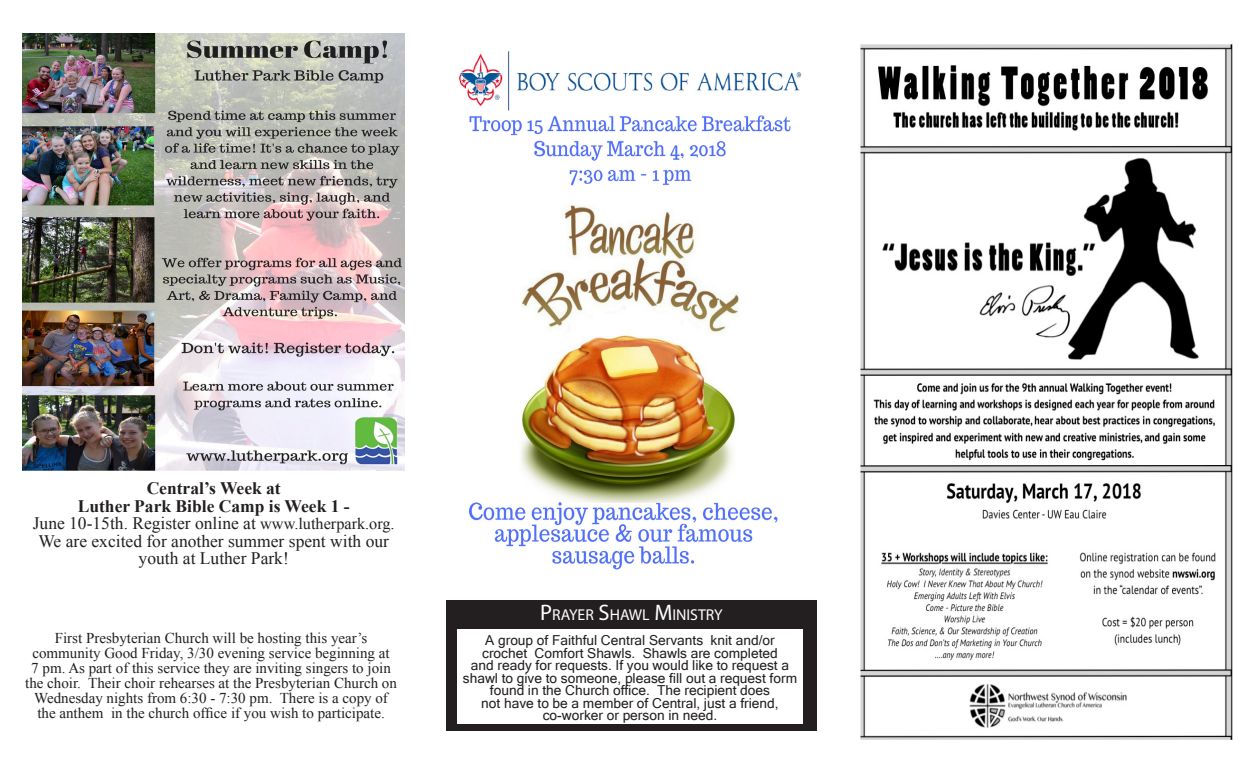
<style>
.page{position:relative;width:1260px;height:765px;background:#fff}
.page>*{position:absolute;margin:0;border:0;box-sizing:border-box;transform-origin:0 0}
.t1{font:17.5px/17.5px "Times New Roman";color:#231f20;text-align:center}
.t2{font:700 17.5px "Times New Roman";color:#231f20}
.t3{font:15.75px "Myriad Pro";color:#fff}
.t4{font:15px/15px "Times New Roman";color:#231f20;text-align:center}
.t5{font:13.75px/12.5px "Microsoft Sans Serif";color:#231f20;text-align:center}
.s1{font-size:16.25px}
.s2{font-size:22.5px}
</style>
<div class="page">
<div style="left:446px;top:600px;width:371px;height:131px;background:#231f20"></div>
<div style="left:457px;top:629px;width:346px;height:95px;background:#fff"></div>
<img style="left:459px;top:51px;width:343px;height:519px">
<img style="left:23px;top:34px;width:381px;height:437px">
<img style="left:860px;top:44px;width:373px;height:696px">
<p class="t2" style="left:147px;top:476px;width:136px">Central’s Week at</p>
<p class="t2" style="left:78px;top:494px;width:274px">Luther Park Bible Camp is Week 1 -</p>
<p class="t1" style="left:33px;top:514px;width:363px">June 10-15th. Register online at <span class="s1">www.lutherpark.org.<br></span>We are excited for another summer spent with our youth at Luther Park!</p>
<p class="t4" style="left:55px;top:630px;width:314px">First Presbyterian Church will be hosting this year’s</p>
<p class="t4" style="left:25px;top:645px;width:373px">community Good Friday, 3/30 evening service beginning at<br>7 pm. As part of this service they are inviting singers to join the choir. Their choir rehearses at the Presbyterian Church on Wednesday nights from 6:30 - 7:30 pm. There is a copy of the anthem in the church office if you wish to participate.</p>
<p class="t3" style="left:540px;top:605px;width:184px"><span class="s2">P</span>RAYER <span class="s2">S</span>HAWL <span class="s2">M</span>INISTRY</p>
<p class="t5" style="left:485px;top:634px;width:291px">A group of Faithful Central Servants knit and/or</p>
<p class="t5" style="left:482px;top:646px;width:297px">crochet Comfort Shawls. Shawls are completed</p>
<p class="t5" style="left:463px;top:659px;width:336px">and ready for requests. If you would like to request a shawl to give to someone, please fill out a request form found in the Church office. The recipient does</p>
<p class="t5" style="left:481px;top:696px;width:299px">not have to be a member of Central, just a friend, co-worker or person in need.</p>
</div>
